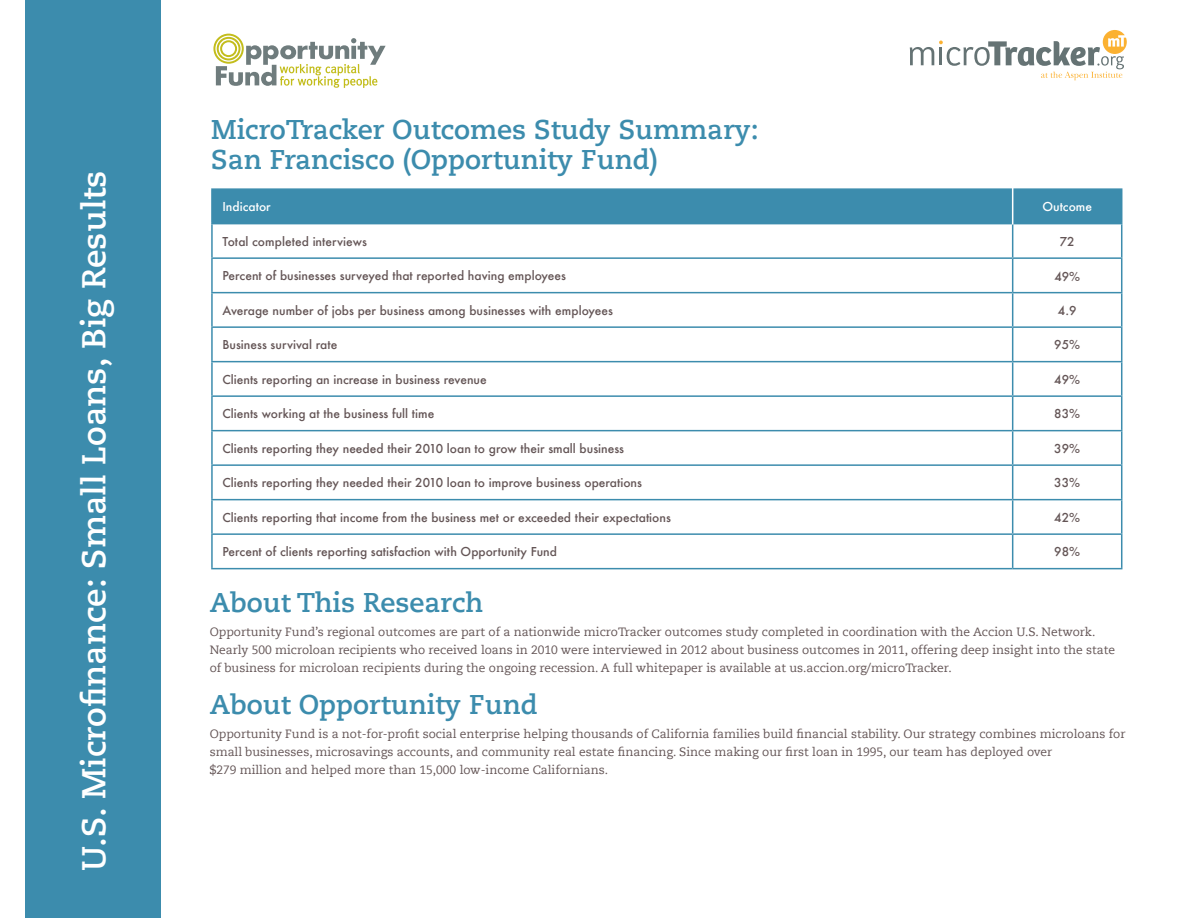
<style>
.page{position:relative;width:1188px;height:918px;background:#fff}
.page>*{position:absolute;margin:0;border:0;box-sizing:border-box;transform-origin:0 0}
.Body{font:700 33px "Caecilia Com 75";color:#fff}
.Body-2{font:700 27px/30px "Caecilia Com 75";color:#3c8cad}
.Chart{font:500 12px "Futura";color:#645556}
.Body-3{font:12px/18px "Caecilia Com 55 Roman";color:#645556}
.Paragraph_Style_1{font:12px/18px "Caecilia Com 55 Roman";color:#645556}
.Paragraph_Style_1-2{font:500 12px "Futura";color:#fff}
</style>
<div class="page">
<div style="left:25px;top:0;width:136px;height:918px;background:#3c8cad"></div>
<div style="left:213px;top:190px;width:908px;height:33px;background:#3c8cad"></div>
<svg style="left:213px;top:224px;width:908px;height:344px"></svg>
<hr style="left:211px;top:188px;width:802px;height:2px;background:#3c8cad">
<hr style="left:211px;top:190px;width:2px;height:33px;background:#3c8cad">
<hr style="left:1013px;top:188px;width:109px;height:2px;background:#3c8cad">
<hr style="left:1121px;top:190px;width:1px;height:33px;background:#3c8cad">
<hr style="left:211px;top:259px;width:2px;height:33px;background:#3c8cad">
<hr style="left:1012px;top:259px;width:1px;height:33px;background:#3c8cad">
<hr style="left:1121px;top:259px;width:1px;height:33px;background:#3c8cad">
<hr style="left:211px;top:292px;width:802px;height:1px;background:#3c8cad">
<hr style="left:211px;top:293px;width:2px;height:33px;background:#3c8cad">
<hr style="left:1013px;top:292px;width:109px;height:1px;background:#3c8cad">
<hr style="left:1012px;top:293px;width:1px;height:33px;background:#3c8cad">
<hr style="left:1121px;top:293px;width:1px;height:33px;background:#3c8cad">
<hr style="left:211px;top:326px;width:802px;height:2px;background:#3c8cad">
<hr style="left:211px;top:328px;width:2px;height:33px;background:#3c8cad">
<hr style="left:1013px;top:326px;width:109px;height:2px;background:#3c8cad">
<hr style="left:1012px;top:328px;width:1px;height:33px;background:#3c8cad">
<hr style="left:1121px;top:328px;width:1px;height:33px;background:#3c8cad">
<hr style="left:211px;top:361px;width:802px;height:1px;background:#3c8cad">
<hr style="left:211px;top:362px;width:2px;height:33px;background:#3c8cad">
<hr style="left:1013px;top:361px;width:109px;height:1px;background:#3c8cad">
<hr style="left:1012px;top:362px;width:1px;height:33px;background:#3c8cad">
<hr style="left:1121px;top:362px;width:1px;height:33px;background:#3c8cad">
<hr style="left:211px;top:395px;width:802px;height:2px;background:#3c8cad">
<hr style="left:211px;top:397px;width:2px;height:33px;background:#3c8cad">
<hr style="left:1013px;top:395px;width:109px;height:2px;background:#3c8cad">
<hr style="left:1012px;top:397px;width:1px;height:33px;background:#3c8cad">
<hr style="left:1121px;top:397px;width:1px;height:33px;background:#3c8cad">
<hr style="left:211px;top:430px;width:802px;height:1px;background:#3c8cad">
<hr style="left:211px;top:431px;width:2px;height:33px;background:#3c8cad">
<hr style="left:1013px;top:430px;width:109px;height:1px;background:#3c8cad">
<hr style="left:1012px;top:431px;width:1px;height:33px;background:#3c8cad">
<hr style="left:1121px;top:431px;width:1px;height:33px;background:#3c8cad">
<hr style="left:211px;top:464px;width:802px;height:2px;background:#3c8cad">
<hr style="left:211px;top:466px;width:2px;height:33px;background:#3c8cad">
<hr style="left:1013px;top:464px;width:109px;height:2px;background:#3c8cad">
<hr style="left:1012px;top:466px;width:1px;height:33px;background:#3c8cad">
<hr style="left:1121px;top:466px;width:1px;height:33px;background:#3c8cad">
<hr style="left:211px;top:499px;width:802px;height:1px;background:#3c8cad">
<hr style="left:211px;top:500px;width:2px;height:33px;background:#3c8cad">
<hr style="left:1013px;top:499px;width:109px;height:1px;background:#3c8cad">
<hr style="left:1012px;top:500px;width:1px;height:33px;background:#3c8cad">
<hr style="left:1121px;top:500px;width:1px;height:33px;background:#3c8cad">
<hr style="left:211px;top:533px;width:802px;height:2px;background:#3c8cad">
<hr style="left:211px;top:535px;width:2px;height:33px;background:#3c8cad">
<hr style="left:1013px;top:533px;width:109px;height:2px;background:#3c8cad">
<hr style="left:1012px;top:535px;width:1px;height:33px;background:#3c8cad">
<hr style="left:1121px;top:535px;width:1px;height:33px;background:#3c8cad">
<hr style="left:211px;top:568px;width:802px;height:1px;background:#3c8cad">
<hr style="left:1013px;top:568px;width:109px;height:1px;background:#3c8cad">
<hr style="left:211px;top:223px;width:802px;height:1px;background:#3c8cad">
<hr style="left:211px;top:224px;width:2px;height:33px;background:#3c8cad">
<hr style="left:211px;top:257px;width:802px;height:2px;background:#3c8cad">
<hr style="left:1013px;top:223px;width:109px;height:1px;background:#3c8cad">
<hr style="left:1012px;top:224px;width:1px;height:33px;background:#3c8cad">
<hr style="left:1121px;top:224px;width:1px;height:33px;background:#3c8cad">
<hr style="left:1013px;top:257px;width:109px;height:2px;background:#3c8cad">
<hr style="left:1012px;top:187px;width:1px;height:37px;background:#fff">
<svg style="left:910px;top:30px;width:217px;height:50px"></svg>
<svg style="left:213px;top:34px;width:173px;height:54px"></svg>
<p class="Body" style="left:72px;top:871px;width:702px;rotate:-90deg">U.S. Microfinance: Small Loans, Big Results</p>
<p class="Body-2" style="left:211px;top:113px;width:549px">MicroTracker Outcomes Study Summary:<br>San Francisco (Opportunity Fund)</p>
<p class="Paragraph_Style_1-2" style="left:222px;top:199px;width:50px">Indicator</p>
<p class="Paragraph_Style_1-2" style="left:1042px;top:199px;width:51px">Outcome</p>
<p class="Chart" style="left:222px;top:233px;width:146px">Total completed interviews</p>
<p class="Chart" style="left:1060px;top:233px;width:16px">72</p>
<p class="Chart" style="left:222px;top:268px;width:345px">Percent of businesses surveyed that reported having employees</p>
<p class="Chart" style="left:222px;top:302px;width:392px">Average number of jobs per business among businesses with employees</p>
<p class="Chart" style="left:1058px;top:302px;width:20px">4.9</p>
<p class="Chart" style="left:222px;top:337px;width:116px">Business survival rate</p>
<p class="Chart" style="left:1054px;top:337px;width:27px">95%</p>
<p class="Chart" style="left:222px;top:371px;width:266px">Clients reporting an increase in business revenue</p>
<p class="Chart" style="left:1054px;top:371px;width:27px">49%</p>
<p class="Chart" style="left:222px;top:406px;width:213px">Clients working at the business full time</p>
<p class="Chart" style="left:1054px;top:406px;width:27px">83%</p>
<p class="Chart" style="left:222px;top:440px;width:403px">Clients reporting they needed their 2010 loan to grow their small business</p>
<p class="Chart" style="left:1054px;top:440px;width:27px">39%</p>
<p class="Chart" style="left:222px;top:475px;width:421px">Clients reporting they needed their 2010 loan to improve business operations</p>
<p class="Chart" style="left:1054px;top:475px;width:27px">33%</p>
<p class="Chart" style="left:222px;top:509px;width:450px">Clients reporting that income from the business met or exceeded their expectations</p>
<p class="Chart" style="left:1054px;top:509px;width:27px">42%</p>
<p class="Chart" style="left:222px;top:544px;width:336px">Percent of clients reporting satisfaction with Opportunity Fund</p>
<p class="Chart" style="left:1054px;top:544px;width:27px">98%</p>
<p class="Chart" style="left:1055px;top:269px;width:27px">49%</p>
<p class="Body-2" style="left:210px;top:587px;width:275px">About This Research</p>
<p class="Body-3" style="left:210px;top:623px;width:907px">Opportunity Fund’s regional outcomes are part of a nationwide microTracker outcomes study completed in coordination with the Accion U.S. Network.<br>Nearly 500 microloan recipients who received loans in 2010 were interviewed in 2012 about business outcomes in 2011, offering deep insight into the state of business for microloan recipients during the ongoing recession. A full whitepaper is available at us.accion.org/microTracker.</p>
<p class="Body-2" style="left:210px;top:689px;width:330px">About Opportunity Fund</p>
<p class="Paragraph_Style_1" style="left:210px;top:725px;width:917px">Opportunity Fund is a not-for-profit social enterprise helping thousands of California families build financial stability. Our strategy combines microloans for small businesses, microsavings accounts, and community real estate financing. Since making our first loan in 1995, our team has deployed over<br>$279 million and helped more than 15,000 low-income Californians.</p>
</div>
